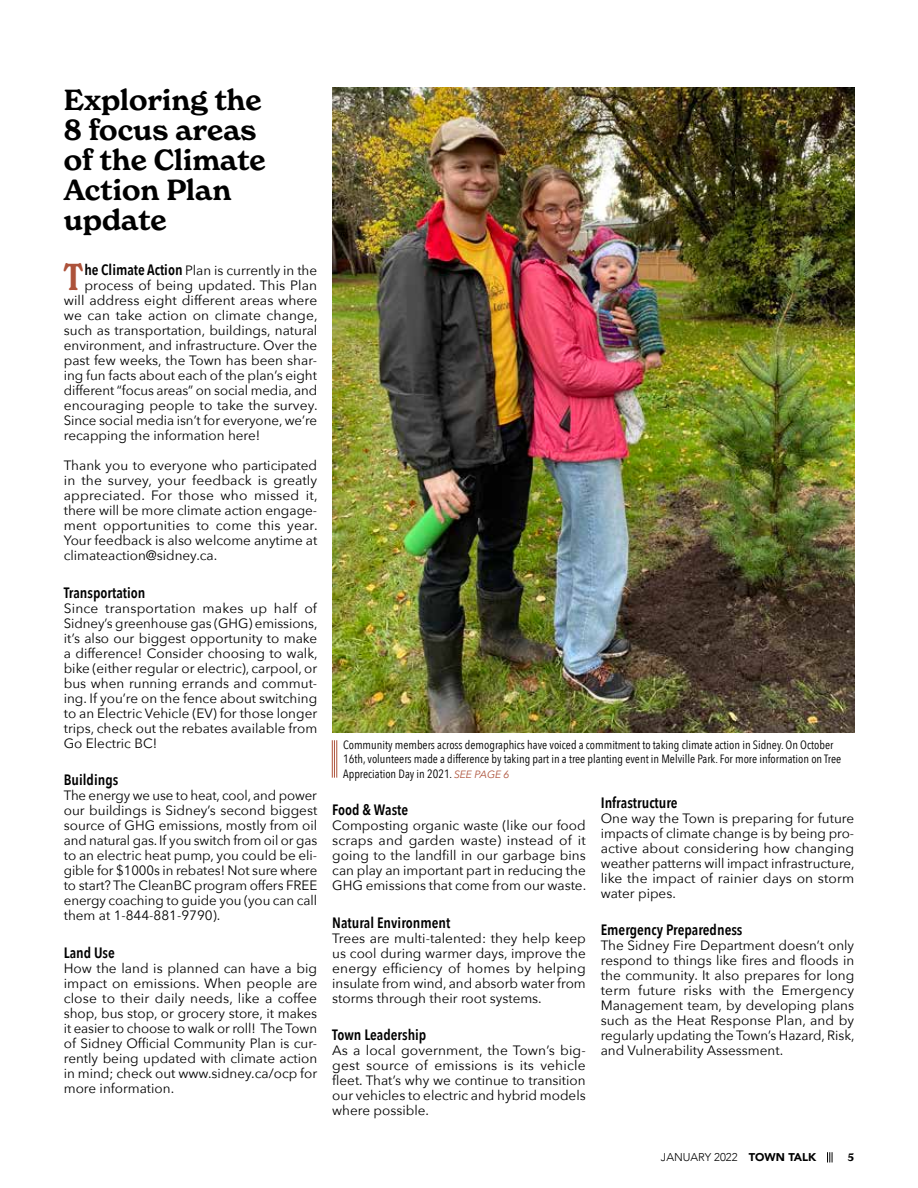
<style>
.page{position:relative;width:918px;height:1188px;background:#fff}
.page>*{position:absolute;margin:0;border:0;box-sizing:border-box;transform-origin:0 0}
.t1{font:600 condensed 36.75px "New Spirit";color:#ad523a}
.t2{font:600 28.5px/30px "New Spirit";color:#000}
.t3{font:600 15px "Avenir Next Condensed";color:#000}
.t4{font:13.5px/15px "Avenir Next";color:#000;text-align:justify}
.t5{font:12px/13.5px "Avenir Next Condensed";color:#000}
.t6{font:300 11.25px "Avenir";color:#000}
.t7{font:600 10.5px "New Spirit";color:#000}
.s1{font-family:"Avenir Next Condensed";font-weight:600;font-size:15px}
.s2{font-family:"Avenir Next";font-style:italic;font-size:10.5px;color:#ad523a}
.s3{font-weight:900}
</style>
<div class="page">
<svg style="left:827px;top:1152px;width:6px;height:10px"></svg>
<hr style="left:332px;top:740px;width:1px;height:38px;background:#ad523a">
<hr style="left:334px;top:740px;width:1px;height:38px;background:#ad523a">
<hr style="left:336px;top:740px;width:1px;height:38px;background:#ad523a">
<img style="left:332px;top:88px;width:522px;height:645px">
<h2 class="t2" style="left:64px;top:85px;width:203px">Exploring the<br>8 focus areas of the Climate<br>Action Plan update</h2>
<h1 class="t1" style="left:64px;top:255px;width:21px">T</h1>
<p class="t4" style="left:84px;top:262px;width:234px"><span class="s1">he Climate Action</span> Plan is currently in the</p>
<p class="t4" style="left:84px;top:277px;width:234px">process of being updated. This Plan</p>
<p class="t4" style="left:64px;top:292px;width:255px">will address eight different areas where</p>
<p class="t4" style="left:64px;top:307px;width:255px">we can take action on climate change,</p>
<p class="t4" style="left:64px;top:322px;width:255px">such as transportation, buildings, natural</p>
<p class="t4" style="left:64px;top:337px;width:255px">environment, and infrastructure. Over the</p>
<p class="t4" style="left:64px;top:352px;width:255px">past few weeks, the Town has been shar-</p>
<p class="t4" style="left:64px;top:367px;width:255px">ing fun facts about each of the plan’s eight</p>
<p class="t4" style="left:64px;top:382px;width:255px">different “focus areas” on social media, and</p>
<p class="t4" style="left:64px;top:397px;width:255px">encouraging people to take the survey.</p>
<p class="t4" style="left:64px;top:412px;width:255px">Since social media isn’t for everyone, we’re</p>
<p class="t4" style="left:64px;top:427px;width:198px">recapping the information here!</p>
<p class="t4" style="left:64px;top:457px;width:255px">Thank you to everyone who participated in the survey, your feedback is greatly appreciated. For those who missed it, there will be more climate action engage&shy;ment opportunities to come this year.<br>Your feedback is also welcome anytime at climateaction@sidney.ca.</p>
<p class="t3" style="left:64px;top:580px;width:83px">Transportation</p>
<p class="t4" style="left:64px;top:600px;width:256px">Since transportation makes up half of Sidney’s greenhouse gas (GHG) emissions, it’s also our biggest opportunity to make a difference! Consider choosing to walk, bike (either regular or electric), carpool, or bus when running errands and commut&shy;ing. If you’re on the fence about switching to an Electric Vehicle (EV) for those longer trips, check out the rebates available from Go Electric BC!</p>
<p class="t3" style="left:64px;top:767px;width:56px">Buildings</p>
<p class="t4" style="left:64px;top:787px;width:255px">The energy we use to heat, cool, and power our buildings is Sidney’s second biggest source of GHG emissions, mostly from oil and natural gas. If you switch from oil or gas to an electric heat pump, you could be eli&shy;gible for $1000s in rebates! Not sure where to start? The CleanBC program offers FREE energy coaching to guide you (you can call them at 1-844-881-9790).</p>
<p class="t3" style="left:64px;top:940px;width:53px">Land Use</p>
<p class="t4" style="left:64px;top:960px;width:255px">How the land is planned can have a big impact on emissions. When people are close to their daily needs, like a coffee shop, bus stop, or grocery store, it makes it easier to choose to walk or roll! The Town of Sidney Official Community Plan is cur&shy;rently being updated with climate action in mind; check out www.sidney.ca/ocp for more information.</p>
<p class="t5" style="left:343px;top:738px;width:500px">Community members across demographics have voiced a commitment to taking climate action in Sidney. On October<br>16th, volunteers made a difference by taking part in a tree planting event in Melville Park. For more information on Tree</p>
<p class="t5" style="left:343px;top:766px;width:168px">Appreciation Day in 2021. <span class="s2">SEE PAGE 6</span></p>
<p class="t3" style="left:332px;top:797px;width:77px">Food &amp; Waste</p>
<p class="t4" style="left:332px;top:817px;width:255px">Composting organic waste (like our food scraps and garden waste) instead of it going to the landfill in our garbage bins can play an important part in reducing the GHG emissions that come from our waste.</p>
<p class="t3" style="left:332px;top:910px;width:120px">Natural Environment</p>
<p class="t4" style="left:332px;top:930px;width:255px">Trees are multi-talented: they help keep us cool during warmer days, improve the energy efficiency of homes by helping insulate from wind, and absorb water from storms through their root systems.</p>
<p class="t3" style="left:332px;top:1022px;width:96px">Town Leadership</p>
<p class="t4" style="left:332px;top:1042px;width:255px">As a local government, the Town’s big&shy;gest source of emissions is its vehicle fleet. That’s why we continue to transition our vehicles to electric and hybrid models where possible.</p>
<p class="t3" style="left:601px;top:790px;width:78px">Infrastructure</p>
<p class="t4" style="left:601px;top:810px;width:255px">One way the Town is preparing for future impacts of climate change is by being pro&shy;active about considering how changing weather patterns will impact infrastructure, like the impact of rainier days on storm water pipes.</p>
<p class="t3" style="left:601px;top:917px;width:143px">Emergency Preparedness</p>
<p class="t4" style="left:601px;top:937px;width:255px">The Sidney Fire Department doesn’t only respond to things like fires and floods in the community. It also prepares for long term future risks with the Emergency Management team, by developing plans such as the Heat Response Plan, and by regularly updating the Town’s Hazard, Risk, and Vulnerability Assessment.</p>
<p class="t6" style="left:661px;top:1151px;width:157px">JANUARY 2022 <span class="s3">TOWN TALK</span></p>
<p class="t7" style="left:848px;top:1151px;width:8px">5</p>
</div>
